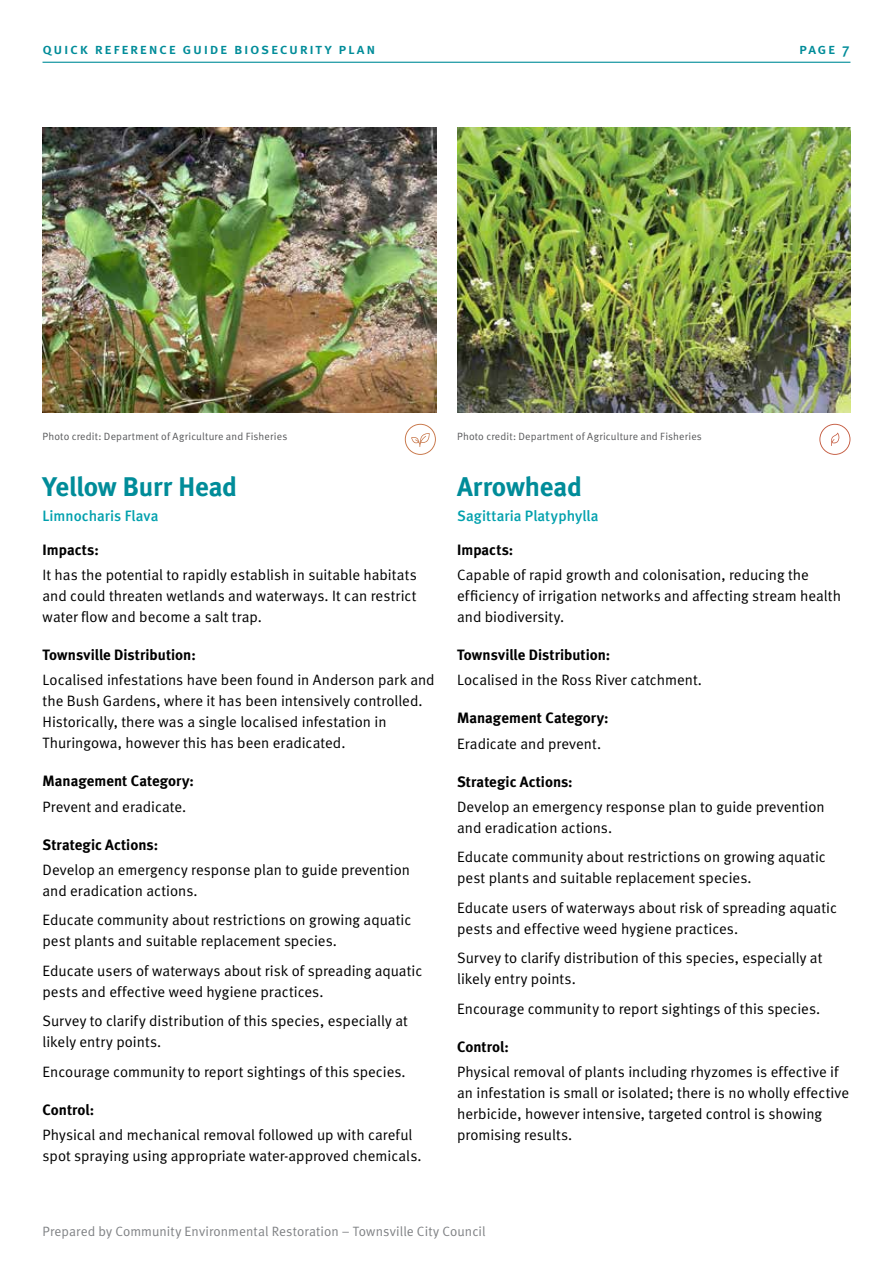
<style>
.page{position:relative;width:893px;height:1263px;background:#fff}
.page>*{position:absolute;margin:0;border:0;box-sizing:border-box;transform-origin:0 0}
.t1{font:700 27px "Meta";letter-spacing:-.005em;color:#008c99}
.t2{font:15px/21px "Meta Normal";color:#000}
.t3{font:15px "Meta Bold LF";color:#000}
.t4{font:15px "Meta Medium Caps";letter-spacing:.11em;color:#008c99}
.t5{font:15px "Meta Medium LF";letter-spacing:.005em;color:#00a0ad}
.t6{font:13.5px "Meta Normal";letter-spacing:.005em;color:#808285}
.t7{font:10.5px "Meta Normal";letter-spacing:.015em;color:#58595b}
</style>
<div class="page">
<hr style="left:43px;top:62px;width:807px;height:1px;background:#008c99">
<img style="left:43px;top:128px;width:393px;height:284px">
<img style="left:457px;top:128px;width:394px;height:284px">
<svg style="left:405px;top:424px;width:31px;height:31px"></svg>
<svg style="left:819px;top:424px;width:31px;height:31px"></svg>
<p class="t4" style="left:43px;top:40px;width:334px">quick reference guide biosecurity plan</p>
<p class="t4" style="left:799px;top:40px;width:52px">page 7</p>
<p class="t7" style="left:43px;top:430px;width:246px">Photo credit: Department of Agriculture and Fisheries</p>
<h1 class="t1" style="left:43px;top:470px;width:196px">Yellow Burr Head</h1>
<p class="t5" style="left:43px;top:507px;width:118px">Limnocharis Flava</p>
<p class="t3" style="left:43px;top:541px;width:58px">Impacts:</p>
<p class="t2" style="left:43px;top:564px;width:376px;text-align:justify">It has the potential to rapidly establish in suitable habitats and could threaten wetlands and waterways. It can restrict water flow and become a salt trap.</p>
<p class="t3" style="left:43px;top:646px;width:155px">Townsville Distribution:</p>
<p class="t2" style="left:43px;top:669px;width:394px">Localised infestations have been found in Anderson park and the Bush Gardens, where it has been intensively controlled.<br>Historically, there was a single localised infestation in Thuringowa, however this has been eradicated.</p>
<p class="t3" style="left:43px;top:772px;width:153px">Management Category:</p>
<p class="t2" style="left:43px;top:796px;width:145px">Prevent and eradicate.</p>
<p class="t3" style="left:43px;top:835px;width:117px">Strategic Actions:</p>
<p class="t2" style="left:43px;top:859px;width:369px">Develop an emergency response plan to guide prevention and eradication actions.</p>
<p class="t2" style="left:43px;top:909px;width:370px">Educate community about restrictions on growing aquatic pest plants and suitable replacement species.</p>
<p class="t2" style="left:43px;top:960px;width:381px">Educate users of waterways about risk of spreading aquatic pests and effective weed hygiene practices.</p>
<p class="t2" style="left:43px;top:1010px;width:367px">Survey to clarify distribution of this species, especially at likely entry points.</p>
<p class="t2" style="left:43px;top:1061px;width:365px">Encourage community to report sightings of this species.</p>
<p class="t3" style="left:43px;top:1101px;width:53px">Control:</p>
<p class="t2" style="left:43px;top:1124px;width:381px">Physical and mechanical removal followed up with careful spot spraying using appropriate water-approved chemicals.</p>
<p class="t7" style="left:457px;top:430px;width:246px">Photo credit: Department of Agriculture and Fisheries</p>
<h1 class="t1" style="left:457px;top:470px;width:126px">Arrowhead</h1>
<p class="t5" style="left:457px;top:507px;width:143px">Sagittaria Platyphylla</p>
<p class="t3" style="left:457px;top:541px;width:58px">Impacts:</p>
<p class="t2" style="left:457px;top:564px;width:385px">Capable of rapid growth and colonisation, reducing the efficiency of irrigation networks and affecting stream health and biodiversity.</p>
<p class="t3" style="left:457px;top:646px;width:155px">Townsville Distribution:</p>
<p class="t2" style="left:457px;top:669px;width:246px">Localised in the Ross River catchment.</p>
<p class="t3" style="left:457px;top:709px;width:153px">Management Category:</p>
<p class="t2" style="left:457px;top:733px;width:146px">Eradicate and prevent.</p>
<p class="t3" style="left:457px;top:772px;width:117px">Strategic Actions:</p>
<p class="t2" style="left:457px;top:796px;width:369px">Develop an emergency response plan to guide prevention and eradication actions.</p>
<p class="t2" style="left:457px;top:846px;width:370px">Educate community about restrictions on growing aquatic pest plants and suitable replacement species.</p>
<p class="t2" style="left:457px;top:897px;width:381px">Educate users of waterways about risk of spreading aquatic pests and effective weed hygiene practices.</p>
<p class="t2" style="left:457px;top:947px;width:367px">Survey to clarify distribution of this species, especially at likely entry points.</p>
<p class="t2" style="left:457px;top:998px;width:365px">Encourage community to report sightings of this species.</p>
<p class="t3" style="left:457px;top:1038px;width:53px">Control:</p>
<p class="t2" style="left:457px;top:1061px;width:394px">Physical removal of plants including rhyzomes is effective if an infestation is small or isolated; there is no wholly effective herbicide, however intensive, targeted control is showing promising results.</p>
<p class="t6" style="left:43px;top:1224px;width:445px">Prepared by Community Environmental Restoration – Townsville City Council</p>
</div>
